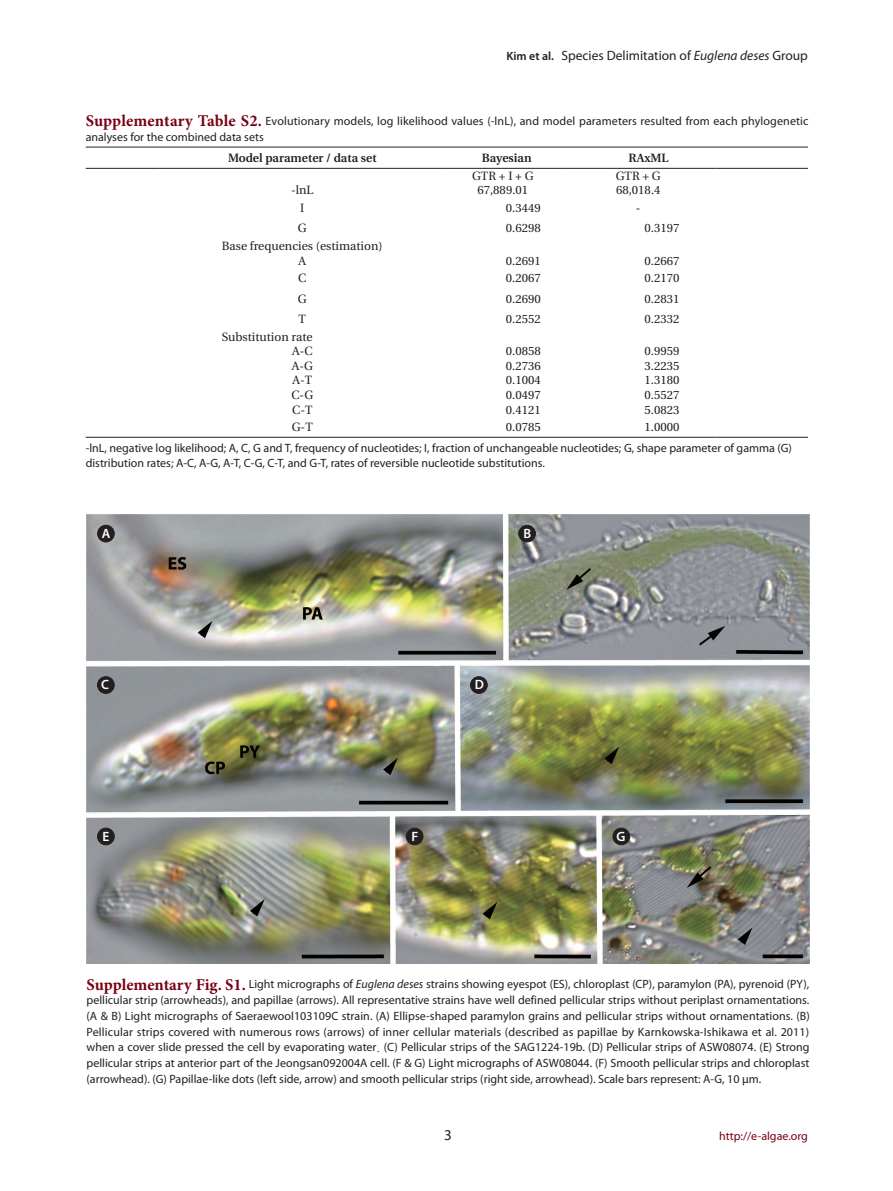
<style>
.page{position:relative;width:893px;height:1191px;background:#fff}
.page>*{position:absolute;margin:0;border:0;box-sizing:border-box;transform-origin:0 0}
.t1{font:15px "Myriad Pro";color:#231f20}
.t2{font:13.5px "Myriad Pro";color:#231f20}
.t3{font:600 13.5px "Myriad Pro";color:#fff}
.t4{font:12px/15.8px "Myriad Pro";color:#231f20}
.t5{font:12px "Utopia";color:#231f20}
.t6{font:600 12px "Utopia";color:#231f20}
.t7{font:12px "Myriad Pro";color:#790015}
.s1{font-weight:600;font-size:12px}
.s2{font-style:italic}
.s3{font-family:"Minion Pro";font-weight:700;font-size:16.5px;color:#790015}
.s4{font-family:"Gulim"}
</style>
<div class="page">
<hr style="left:86px;top:147px;width:74px;height:1px;background:#231f20">
<hr style="left:160px;top:147px;width:285px;height:1px;background:#231f20">
<hr style="left:445px;top:147px;width:116px;height:1px;background:#231f20">
<hr style="left:561px;top:147px;width:155px;height:1px;background:#231f20">
<hr style="left:716px;top:147px;width:92px;height:1px;background:#231f20">
<hr style="left:86px;top:168px;width:74px;height:1px;background:#231f20">
<hr style="left:160px;top:168px;width:285px;height:1px;background:#231f20">
<hr style="left:445px;top:168px;width:116px;height:1px;background:#231f20">
<hr style="left:561px;top:168px;width:155px;height:1px;background:#231f20">
<hr style="left:716px;top:168px;width:92px;height:1px;background:#231f20">
<hr style="left:86px;top:437px;width:74px;height:1px;background:#231f20">
<hr style="left:160px;top:437px;width:285px;height:1px;background:#231f20">
<hr style="left:445px;top:437px;width:116px;height:1px;background:#231f20">
<hr style="left:561px;top:437px;width:155px;height:1px;background:#231f20">
<hr style="left:716px;top:437px;width:92px;height:1px;background:#231f20">
<img style="left:86px;top:514px;width:724px;height:449px">
<div style="left:98px;top:525px;width:16px;height:17px;background:#231f20;border-radius:50%"></div>
<div style="left:97px;top:525px;width:17px;height:17px;border:1px solid #231f20;border-radius:50%"></div>
<div style="left:98px;top:676px;width:16px;height:17px;background:#231f20;border-radius:50%"></div>
<div style="left:97px;top:676px;width:17px;height:17px;border:1px solid #231f20;border-radius:50%"></div>
<div style="left:471px;top:676px;width:16px;height:17px;background:#231f20;border-radius:50%"></div>
<div style="left:470px;top:676px;width:17px;height:17px;border:1px solid #231f20;border-radius:50%"></div>
<div style="left:519px;top:525px;width:16px;height:17px;background:#231f20;border-radius:50%"></div>
<div style="left:519px;top:525px;width:17px;height:17px;border:1px solid #231f20;border-radius:50%"></div>
<div style="left:98px;top:828px;width:16px;height:17px;background:#231f20;border-radius:50%"></div>
<div style="left:97px;top:828px;width:17px;height:17px;border:1px solid #231f20;border-radius:50%"></div>
<div style="left:613px;top:828px;width:17px;height:17px;background:#231f20;border-radius:50%"></div>
<div style="left:613px;top:828px;width:17px;height:17px;border:1px solid #231f20;border-radius:50%"></div>
<div style="left:406px;top:828px;width:17px;height:17px;background:#231f20;border-radius:50%"></div>
<div style="left:406px;top:828px;width:17px;height:17px;border:1px solid #231f20;border-radius:50%"></div>
<p class="t2" style="left:506px;top:48px;width:303px"><span class="s1">Kim et al.</span> Species Delimitation of <span class="s2">Euglena deses</span> Group</p>
<p class="t4" style="left:86px;top:113px;width:724px"><span class="s3">Supplementary Table S2.</span> Evolutionary models, log likelihood values (-lnL), and model parameters resulted from each phylogenetic analyses for the combined data sets</p>
<p class="t6" style="left:228px;top:151px;width:150px">Model parameter / data set</p>
<p class="t6" style="left:482px;top:151px;width:51px">Bayesian</p>
<p class="t6" style="left:629px;top:151px;width:41px">RAxML</p>
<p class="t5" style="left:472px;top:169px;width:63px">GTR + I + G</p>
<p class="t5" style="left:616px;top:169px;width:47px">GTR + G</p>
<p class="t5" style="left:291px;top:184px;width:24px">-lnL</p>
<p class="t5" style="left:477px;top:184px;width:52px">67,889.01</p>
<p class="t5" style="left:616px;top:184px;width:46px">68,018.4</p>
<p class="t5" style="left:300px;top:201px;width:6px">I</p>
<p class="t5" style="left:506px;top:201px;width:36px">0.3449</p>
<p class="t5" style="left:636px;top:201px;width:6px">-</p>
<p class="t5" style="left:298px;top:222px;width:10px">G</p>
<p class="t5" style="left:506px;top:222px;width:36px">0.6298</p>
<p class="t5" style="left:645px;top:222px;width:36px">0.3197</p>
<p class="t5" style="left:222px;top:239px;width:162px">Base frequencies (estimation)</p>
<p class="t5" style="left:298px;top:254px;width:9px">A</p>
<p class="t5" style="left:506px;top:254px;width:36px">0.2691</p>
<p class="t5" style="left:645px;top:254px;width:36px">0.2667</p>
<p class="t5" style="left:298px;top:271px;width:10px">C</p>
<p class="t5" style="left:506px;top:271px;width:36px">0.2067</p>
<p class="t5" style="left:645px;top:271px;width:36px">0.2170</p>
<p class="t5" style="left:298px;top:292px;width:10px">G</p>
<p class="t5" style="left:506px;top:292px;width:36px">0.2690</p>
<p class="t5" style="left:645px;top:292px;width:36px">0.2831</p>
<p class="t5" style="left:299px;top:312px;width:9px">T</p>
<p class="t5" style="left:506px;top:312px;width:36px">0.2552</p>
<p class="t5" style="left:645px;top:312px;width:36px">0.2332</p>
<p class="t5" style="left:222px;top:330px;width:92px">Substitution rate</p>
<p class="t5" style="left:292px;top:345px;width:22px">A-C</p>
<p class="t5" style="left:506px;top:345px;width:36px">0.0858</p>
<p class="t5" style="left:645px;top:345px;width:36px">0.9959</p>
<p class="t5" style="left:292px;top:359px;width:23px">A-G</p>
<p class="t5" style="left:506px;top:359px;width:36px">0.2736</p>
<p class="t5" style="left:645px;top:359px;width:36px">3.2235</p>
<p class="t5" style="left:292px;top:374px;width:21px">A-T</p>
<p class="t5" style="left:506px;top:374px;width:36px">0.1004</p>
<p class="t5" style="left:645px;top:374px;width:36px">1.3180</p>
<p class="t5" style="left:291px;top:388px;width:23px">C-G</p>
<p class="t5" style="left:506px;top:388px;width:36px">0.0497</p>
<p class="t5" style="left:645px;top:388px;width:36px">0.5527</p>
<p class="t5" style="left:292px;top:403px;width:22px">C-T</p>
<p class="t5" style="left:506px;top:403px;width:36px">0.4121</p>
<p class="t5" style="left:645px;top:403px;width:36px">5.0823</p>
<p class="t5" style="left:292px;top:420px;width:22px">G-T</p>
<p class="t5" style="left:506px;top:420px;width:36px">0.0785</p>
<p class="t5" style="left:645px;top:420px;width:36px">1.0000</p>
<p class="t4" style="left:86px;top:440px;width:708px">-lnL, negative log likelihood; A, C, G and T, frequency of nucleotides; I, fraction of unchangeable nucleotides; G, shape parameter of gamma (G) distribution rates; A-C, A-G, A-T, C-G, C-T, and G-T, rates of reversible nucleotide substitutions.</p>
<p class="t3" style="left:102px;top:526px;width:10px">A</p>
<p class="t3" style="left:523px;top:526px;width:9px">B</p>
<p class="t3" style="left:101px;top:677px;width:9px">C</p>
<p class="t3" style="left:475px;top:677px;width:11px">D</p>
<p class="t3" style="left:102px;top:829px;width:8px">E</p>
<p class="t3" style="left:411px;top:829px;width:8px">F</p>
<p class="t3" style="left:617px;top:829px;width:10px">G</p>
<p class="t4" style="left:87px;top:976px;width:725px;text-align:justify"><span class="s3">Supplementary Fig. S1.</span> Light micrographs of <span class="s2">Euglena deses</span> strains showing eyespot (ES), chloroplast (CP), paramylon (PA), pyrenoid (PY), pellicular strip (arrowheads), and papillae (arrows). All representative strains have well defined pellicular strips without periplast ornamentations. (A &amp; B) Light micrographs of Saeraewool103109C strain. (A) Ellipse-shaped paramylon grains and pellicular strips without ornamentations. (B)<br>Pellicular strips covered with numerous rows (arrows) of inner cellular materials (described as papillae by Karnkowska-Ishikawa et al. 2011) when a cover slide pressed the cell by evaporating water<span class="s4">.</span> (C) Pellicular strips of the SAG1224-19b. (D) Pellicular strips of ASW08074. (E) Strong pellicular strips at anterior part of the Jeongsan092004A cell. (F &amp; G) Light micrographs of ASW08044. (F) Smooth pellicular strips and chloroplast (arrowhead). (G) Papillae-like dots (left side, arrow) and smooth pellicular strips (right side, arrowhead). Scale bars represent: A-G, 10 µm.</p>
<p class="t1" style="left:444px;top:1126px;width:9px">3</p>
<p class="t7" style="left:719px;top:1129px;width:90px">http://e-algae.org</p>
</div>
